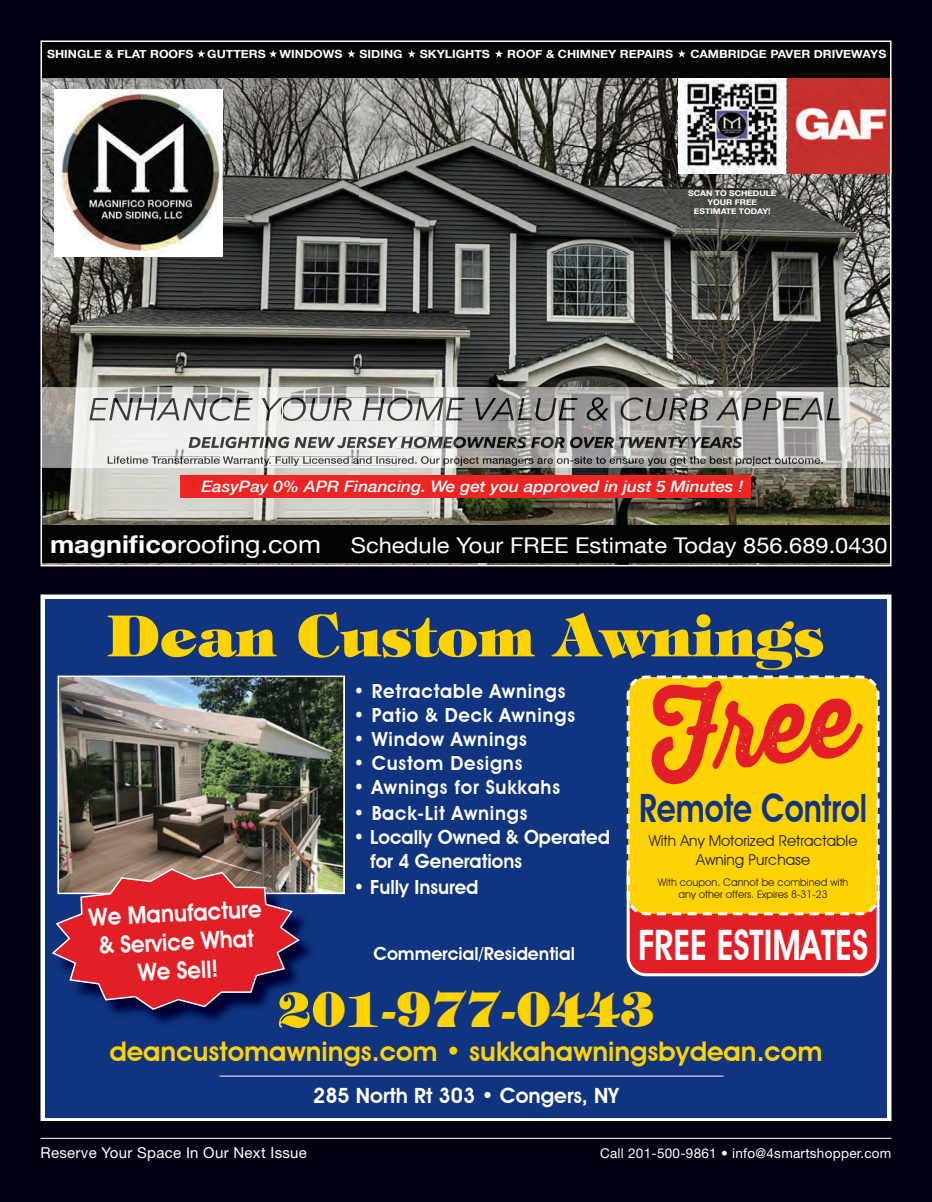
<style>
.page{position:relative;width:932px;height:1202px;background:#010111}
.page>*{position:absolute;margin:0;border:0;box-sizing:border-box;transform-origin:0 0}
.t1{font:800 57px "Mizo Tiffany";color:#fed304}
.t2{font:800 48px "Mizo Tiffany";color:#fed304}
.t3{font:600 42px "Avant Garde IT Cby BT";color:#fff;scale:.8 1}
.t4{font:600 39px "Avant Garde IT Cby BT";color:#10347f;scale:.8 1}
.t5{font:600 27px "Avant Garde IT Cby BT";color:#fed304}
.t6{font:600 24px/28.8px "Avant Garde IT Cby BT";color:#fff;text-align:center;scale:.93 1}
.t7{font:21.6px "Helvetica Neue";color:#fff;scale:1.09 1}
.t8{font:600 21px "Avant Garde IT Cby BT";color:#fff}
.t9{font:600 19.5px "Avant Garde IT Cby BT";letter-spacing:.04em;color:#fff}
.t10{font:600 19.5px/23.4px "Avant Garde IT Cby BT";color:#fff}
.t11{font:600 18px "Avant Garde IT Cby BT";color:#fff}
.t12{font:italic 500 15.75px "Helvetica Neue";color:#fff;scale:1.09 1}
.t13{font:15px/18.6px "Avant Garde IT Cby BT";color:#231f20;text-align:center}
.t14{font:15px "Helvetica Neue LT Std";letter-spacing:.02em;color:#fff}
.t15{font:13.5px "Helvetica Neue LT Std";letter-spacing:.02em;color:#fff}
.t16{font:700 11.25px "Helvetica Neue";color:#fff;scale:1.09 1}
.t17{font:10.5px/12px "Avant Garde IT Cby BT";color:#231f20;text-align:center}
.t18{font:700 7.8px/9.3px "Helvetica Neue";color:#fff;text-align:center;scale:1.09 1}
.s1{font-weight:700;font-size:24.6px}
.s2{font-size:24.6px}
</style>
<div class="page">
<hr style="left:40px;top:1137px;width:851px;height:1px;background:#fff">
<svg style="left:40px;top:40px;width:851px;height:526px"></svg>
<svg style="left:54px;top:89px;width:168px;height:167px"></svg>
<img style="left:114px;top:87px;width:111px;height:105px">
<img style="left:55px;top:89px;width:59px;height:71px">
<div style="left:40px;top:594px;width:851px;height:526px;background:#10347f"></div>
<img style="left:58px;top:675px;width:287px;height:219px">
<div style="left:628px;top:853px;width:250px;height:121px;background:#e21f26;border-radius:18px"></div>
<div style="left:626px;top:851px;width:253px;height:125px;border:3px solid #fff;border-radius:18px"></div>
<hr style="left:220px;top:1075px;width:503px;height:1px;background:#fff">
<img style="left:55px;top:894px;width:262px;height:134px">
<img style="left:301px;top:871px;width:16px;height:23px">
<img style="left:279px;top:991px;width:38px;height:37px">
<svg style="left:50px;top:867px;width:251px;height:143px;background:#ab3241"></svg>
<svg style="left:625px;top:674px;width:256px;height:242px;background:#eec323"></svg>
<div style="left:625px;top:674px;width:254px;height:214px;background:#fed304"></div>
<p class="t16" style="left:47px;top:45px;width:272px">SHINGLE &amp; FLAT ROOFS GUTTERS WINDOWS</p>
<p class="t16" style="left:359px;top:45px;width:41px">SIDING</p>
<p class="t16" style="left:420px;top:45px;width:66px">SKYLIGHTS</p>
<p class="t16" style="left:507px;top:45px;width:154px">ROOF &amp; CHIMNEY REPAIRS</p>
<p class="t16" style="left:690px;top:45px;width:181px">CAMBRIDGE PAVER DRIVEWAYS</p>
<p class="t18" style="left:688px;top:188px;width:82px">SCAN TO SCHEDULE<br>YOUR FREE<br>ESTIMATE TODAY!</p>
<p class="t12" style="left:201px;top:473px;width:499px">EasyPay 0% APR Financing. We get you approved in just 5 Minutes !</p>
<p class="t7" style="left:50px;top:530px;width:770px"><span class="s1">magnifico</span><span class="s2">roofing.com</span> Schedule Your FREE Estimate Today 856.689.0430</p>
<h1 class="t1" style="left:107px;top:601px;width:718px">Dean Custom Awnings</h1>
<p class="t9" style="left:353px;top:679px;width:213px">• Retractable Awnings</p>
<p class="t9" style="left:353px;top:703px;width:223px">• Patio &amp; Deck Awnings</p>
<p class="t9" style="left:353px;top:727px;width:174px">• Window Awnings</p>
<p class="t9" style="left:353px;top:751px;width:170px">• Custom Designs</p>
<p class="t9" style="left:353px;top:775px;width:208px">• Awnings for Sukkahs</p>
<p class="t9" style="left:353px;top:801px;width:175px">• Back-Lit Awnings</p>
<p class="t10" style="left:370px;top:825px;width:241px;text-indent:-17px">• Locally Owned &amp; Operated for 4 Generations</p>
<p class="t10" style="left:353px;top:875px;width:126px">• Fully Insured</p>
<p class="t6" style="left:88px;top:903px;width:187px;rotate:-3deg">We Manufacture &amp; Service What<br>We Sell!</p>
<h3 class="t4" style="left:639px;top:785px;width:287px">Remote Control</h3>
<p class="t13" style="left:648px;top:831px;width:210px">With Any Motorized Retractable<br>Awning Purchase</p>
<p class="t17" style="left:657px;top:876px;width:192px">With coupon. Cannot be combined with any other offers. Expires 8-31-23</p>
<h3 class="t3" style="left:638px;top:920px;width:289px">FREE ESTIMATES</h3>
<p class="t11" style="left:373px;top:942px;width:203px">Commercial/Residential</p>
<h2 class="t2" style="left:277px;top:981px;width:379px">201-977-0443</h2>
<h3 class="t5" style="left:109px;top:1035px;width:714px">deancustomawnings.com • sukkahawningsbydean.com</h3>
<p class="t8" style="left:313px;top:1083px;width:307px">285 North Rt 303 • Congers, NY</p>
<p class="t14" style="left:40px;top:1144px;width:268px">Reserve Your Space In Our Next Issue</p>
<p class="t15" style="left:600px;top:1145px;width:293px">Call 201-500-9861 • info@4smartshopper.com</p>
</div>
